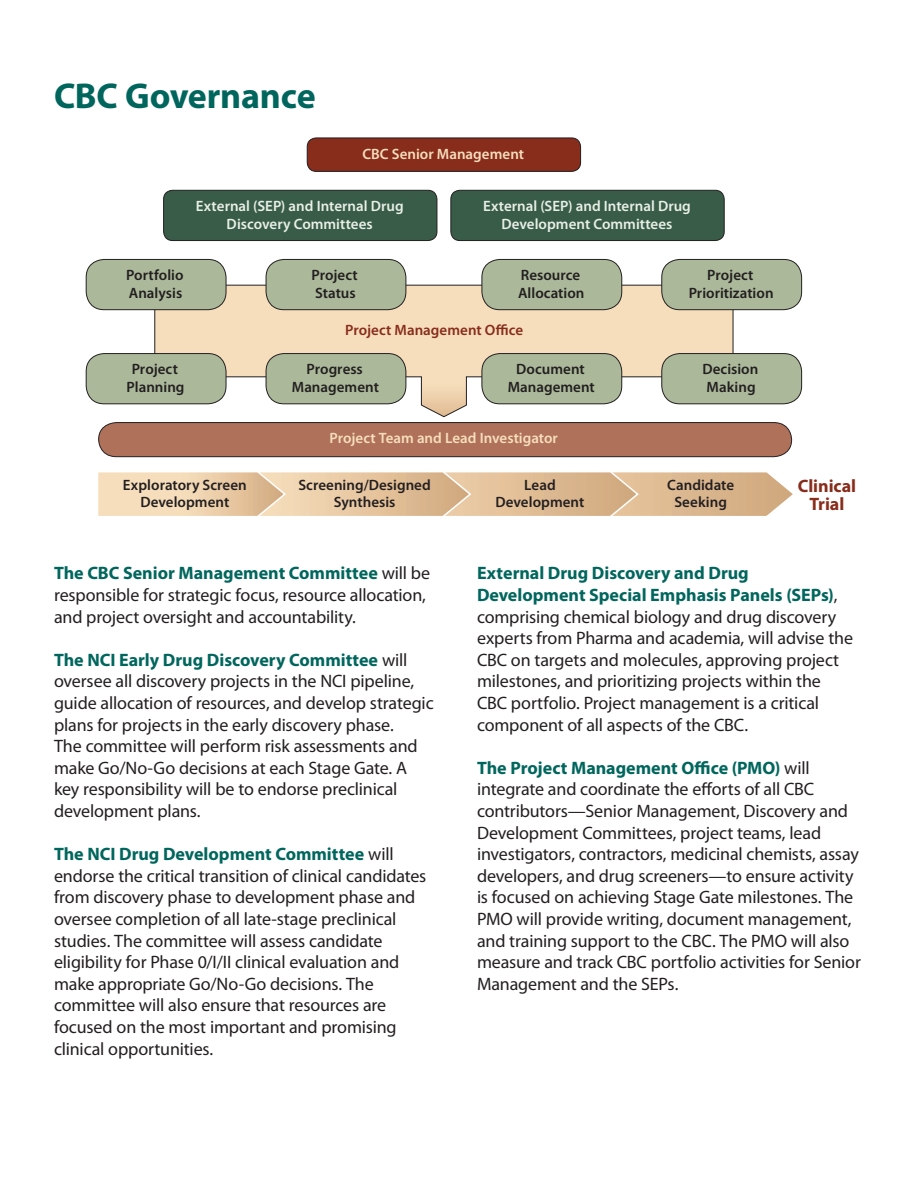
<style>
.page{position:relative;width:918px;height:1188px;background:#fff}
.page>*{position:absolute;margin:0;border:0;box-sizing:border-box;transform-origin:0 0}
.t1{font:700 36px "Myriad Pro";letter-spacing:-.01em;color:#00665d}
.t2{font:18px/21.6px "Myriad Pro";letter-spacing:-.01em;color:#231f20}
._2_01_-_Body_text{font:700 18px/18px "Myriad Pro";letter-spacing:-.005em;color:#882c1b;text-align:center}
._2_01_-_Body_text-2{font:600 15px/18px "Myriad Pro";color:#231f20;text-align:center}
._2_01_-_Body_text-3{font:600 15px/18px "Myriad Pro";color:#e9efe7;text-align:center}
._2_01_-_Body_text-4{font:600 15px "Myriad Pro";color:#f6debc}
._2_01_-_Body_text-5{font:600 15px "Myriad Pro";letter-spacing:.005em;color:#882c1b}
.s1{font-weight:700;color:#00665d}
</style>
<div class="page">
<svg style="left:98px;top:422px;width:694px;height:35px;background:#a86e59"></svg>
<svg style="left:154px;top:284px;width:580px;height:134px"></svg>
<svg style="left:98px;top:472px;width:695px;height:44px;background:#e4c4a0"></svg>
<div style="left:86px;top:259px;width:140px;height:51px;background:#abb99a;border-radius:18px"></div>
<div style="left:86px;top:259px;width:140px;height:51px;border:1px solid #231f20;border-radius:18px"></div>
<div style="left:266px;top:259px;width:140px;height:51px;background:#abb99a;border-radius:18px"></div>
<div style="left:266px;top:259px;width:140px;height:51px;border:1px solid #231f20;border-radius:18px"></div>
<div style="left:482px;top:259px;width:140px;height:51px;background:#abb99a;border-radius:18px"></div>
<div style="left:482px;top:259px;width:140px;height:51px;border:1px solid #231f20;border-radius:18px"></div>
<div style="left:662px;top:259px;width:140px;height:51px;background:#abb99a;border-radius:18px"></div>
<div style="left:661px;top:259px;width:141px;height:51px;border:1px solid #231f20;border-radius:18px"></div>
<div style="left:86px;top:354px;width:140px;height:50px;background:#abb99a;border-radius:18px"></div>
<div style="left:86px;top:353px;width:140px;height:51px;border:1px solid #231f20;border-radius:18px"></div>
<div style="left:266px;top:354px;width:140px;height:50px;background:#abb99a;border-radius:18px"></div>
<div style="left:266px;top:353px;width:140px;height:51px;border:1px solid #231f20;border-radius:18px"></div>
<div style="left:482px;top:354px;width:140px;height:50px;background:#abb99a;border-radius:18px"></div>
<div style="left:482px;top:353px;width:140px;height:51px;border:1px solid #231f20;border-radius:18px"></div>
<div style="left:662px;top:354px;width:140px;height:50px;background:#abb99a;border-radius:18px"></div>
<div style="left:661px;top:353px;width:141px;height:51px;border:1px solid #231f20;border-radius:18px"></div>
<div style="left:307px;top:138px;width:274px;height:33px;background:#882c1b;border-radius:9px"></div>
<div style="left:307px;top:138px;width:274px;height:34px;border:1px solid #231f20;border-radius:9px"></div>
<div style="left:164px;top:190px;width:273px;height:51px;background:#385c47;border-radius:9px"></div>
<div style="left:163px;top:190px;width:274px;height:51px;border:1px solid #231f20;border-radius:9px"></div>
<div style="left:451px;top:190px;width:273px;height:51px;background:#385c47;border-radius:9px"></div>
<div style="left:450px;top:190px;width:275px;height:51px;border:1px solid #231f20;border-radius:9px"></div>
<p class="t1" style="left:54px;top:76px;width:263px">CBC Governance</p>
<p class="_2_01_-_Body_text-4" style="left:363px;top:145px;width:163px">CBC Senior Management</p>
<p class="_2_01_-_Body_text-3" style="left:196px;top:197px;width:209px">External (SEP) and Internal Drug<br>Discovery Committees</p>
<p class="_2_01_-_Body_text-3" style="left:483px;top:197px;width:209px">External (SEP) and Internal Drug<br>Development Committees</p>
<p class="_2_01_-_Body_text-2" style="left:126px;top:266px;width:59px;text-align:left">Portfolio<br>Analysis</p>
<p class="_2_01_-_Body_text-2" style="left:312px;top:266px;width:48px;text-align:left">Project<br>Status</p>
<p class="_2_01_-_Body_text-2" style="left:518px;top:266px;width:68px;text-align:left">Resource<br>Allocation</p>
<p class="_2_01_-_Body_text-2" style="left:689px;top:266px;width:86px">Project<br>Prioritization</p>
<p class="_2_01_-_Body_text-5" style="left:345px;top:322px;width:179px">Project Management Office</p>
<p class="_2_01_-_Body_text-2" style="left:127px;top:360px;width:59px">Project<br>Planning</p>
<p class="_2_01_-_Body_text-2" style="left:292px;top:360px;width:89px">Progress<br>Management</p>
<p class="_2_01_-_Body_text-2" style="left:508px;top:360px;width:89px">Document<br>Management</p>
<p class="_2_01_-_Body_text-2" style="left:702px;top:360px;width:57px;text-align:left">Decision<br>Making</p>
<p class="_2_01_-_Body_text-4" style="left:330px;top:430px;width:230px">Project Team and Lead Investigator</p>
<p class="_2_01_-_Body_text-2" style="left:123px;top:477px;width:125px;line-height:16.5px">Exploratory Screen<br>Development</p>
<p class="_2_01_-_Body_text-2" style="left:298px;top:477px;width:134px;line-height:16.5px">Screening/Designed<br>Synthesis</p>
<p class="_2_01_-_Body_text-2" style="left:496px;top:477px;width:90px;line-height:16.5px">Lead<br>Development</p>
<p class="_2_01_-_Body_text-2" style="left:667px;top:477px;width:68px;line-height:16.5px">Candidate<br>Seeking</p>
<p class="_2_01_-_Body_text" style="left:798px;top:477px;width:60px">Clinical<br>Trial</p>
<p class="t2" style="left:54px;top:563px;width:378px"><span class="s1">The CBC Senior Management Committee</span> will be responsible for strategic focus, resource allocation, and project oversight and accountability.</p>
<p class="t2" style="left:54px;top:649px;width:381px"><span class="s1">The NCI Early Drug Discovery Committee</span> will oversee all discovery projects in the NCI pipeline, guide allocation of resources, and develop strategic plans for projects in the early discovery phase.<br>The committee will perform risk assessments and make Go/No-Go decisions at each Stage Gate. A key responsibility will be to endorse preclinical development plans.</p>
<p class="t2" style="left:54px;top:844px;width:374px"><span class="s1">The NCI Drug Development Committee</span> will endorse the critical transition of clinical candidates from discovery phase to development phase and oversee completion of all late-stage preclinical studies. The committee will assess candidate eligibility for Phase 0/I/II clinical evaluation and make appropriate Go/No-Go decisions. The committee will also ensure that resources are focused on the most important and promising clinical opportunities.</p>
<p class="t2" style="left:477px;top:563px;width:378px"><span class="s1">External Drug Discovery and Drug Development Special Emphasis Panels (SEPs)</span>, comprising chemical biology and drug discovery experts from Pharma and academia, will advise the CBC on targets and molecules, approving project milestones, and prioritizing projects within the CBC portfolio. Project management is a critical component of all aspects of the CBC.</p>
<p class="t2" style="left:477px;top:757px;width:385px"><span class="s1">The Project Management Office (PMO)</span> will integrate and coordinate the efforts of all CBC contributors—Senior Management, Discovery and Development Committees, project teams, lead investigators, contractors, medicinal chemists, assay developers, and drug screeners—to ensure activity is focused on achieving Stage Gate milestones. The PMO will provide writing, document management, and training support to the CBC. The PMO will also measure and track CBC portfolio activities for Senior Management and the SEPs.</p>
</div>
